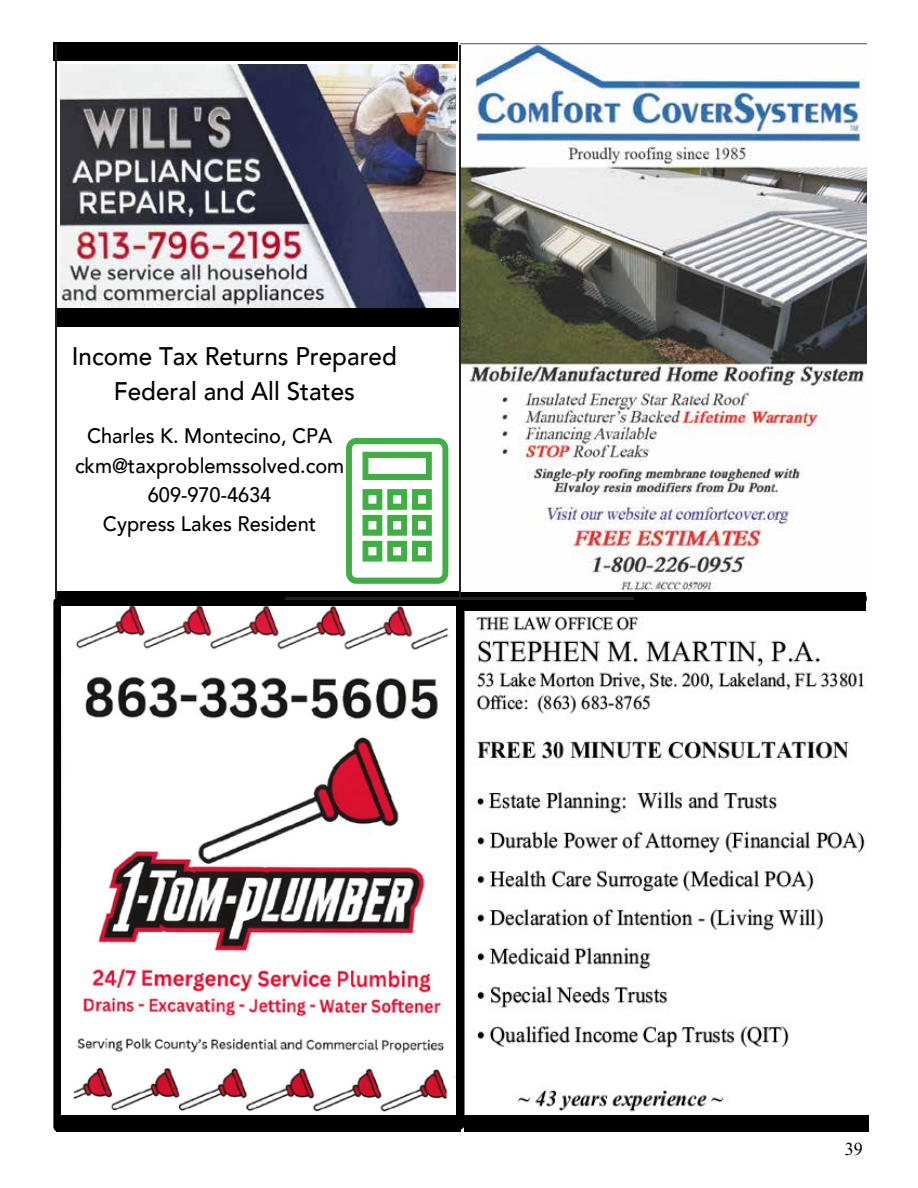
<style>
.page{position:relative;width:918px;height:1188px;background:#fff}
.page>*{position:absolute;margin:0;border:0;box-sizing:border-box;transform-origin:0 0}
.t1{font:500 25.35px/34.8px "Avenir";color:#000;text-align:center;scale:.95 1}
.t2{font:500 21px/29.1px "Avenir";color:#000;text-align:center;scale:.95 1}
.t3{font:18px "Athelas";color:#000;scale:.95 1}
.s1{font-family:"Times New Roman"}
</style>
<div class="page">
<img style="left:476px;top:595px;width:391px;height:517px">
<img style="left:461px;top:44px;width:405px;height:548px">
<div style="left:456px;top:595px;width:9px;height:534px;background:#000;border-radius:4px"></div>
<div style="left:53px;top:598px;width:9px;height:533px;background:#000;border-radius:4px"></div>
<img style="left:60px;top:64px;width:395px;height:244px">
<div style="left:55px;top:308px;width:404px;height:19px;background:#000"></div>
<div style="left:54px;top:42px;width:404px;height:19px;background:#000"></div>
<svg style="left:346px;top:438px;width:102px;height:146px"></svg>
<div style="left:57px;top:591px;width:404px;height:19px;background:#000"></div>
<div style="left:57px;top:1115px;width:404px;height:17px;background:#000"></div>
<div style="left:464px;top:1115px;width:404px;height:17px;background:#000"></div>
<div style="left:461px;top:592px;width:405px;height:19px;background:#000"></div>
<hr style="left:459px;top:46px;width:2px;height:553px;background:#231f20">
<hr style="left:286px;top:598px;width:348px;height:2px;background:#231f20">
<hr style="left:55px;top:45px;width:2px;height:553px;background:#231f20">
<img style="left:62px;top:607px;width:393px;height:505px">
<p class="t1" style="left:72px;top:337px;width:344px">Income Tax Returns Prepared<br>Federal and All States</p>
<p class="t2" style="left:75px;top:420px;width:285px">Charles K. Montecino, CPA ckm@taxproblemssolved.com<br>609-970-4634<br>Cypress Lakes Resident</p>
<p class="t3" style="left:840px;top:1131px;width:26px">3<span class="s1">39</span>9</p>
</div>
